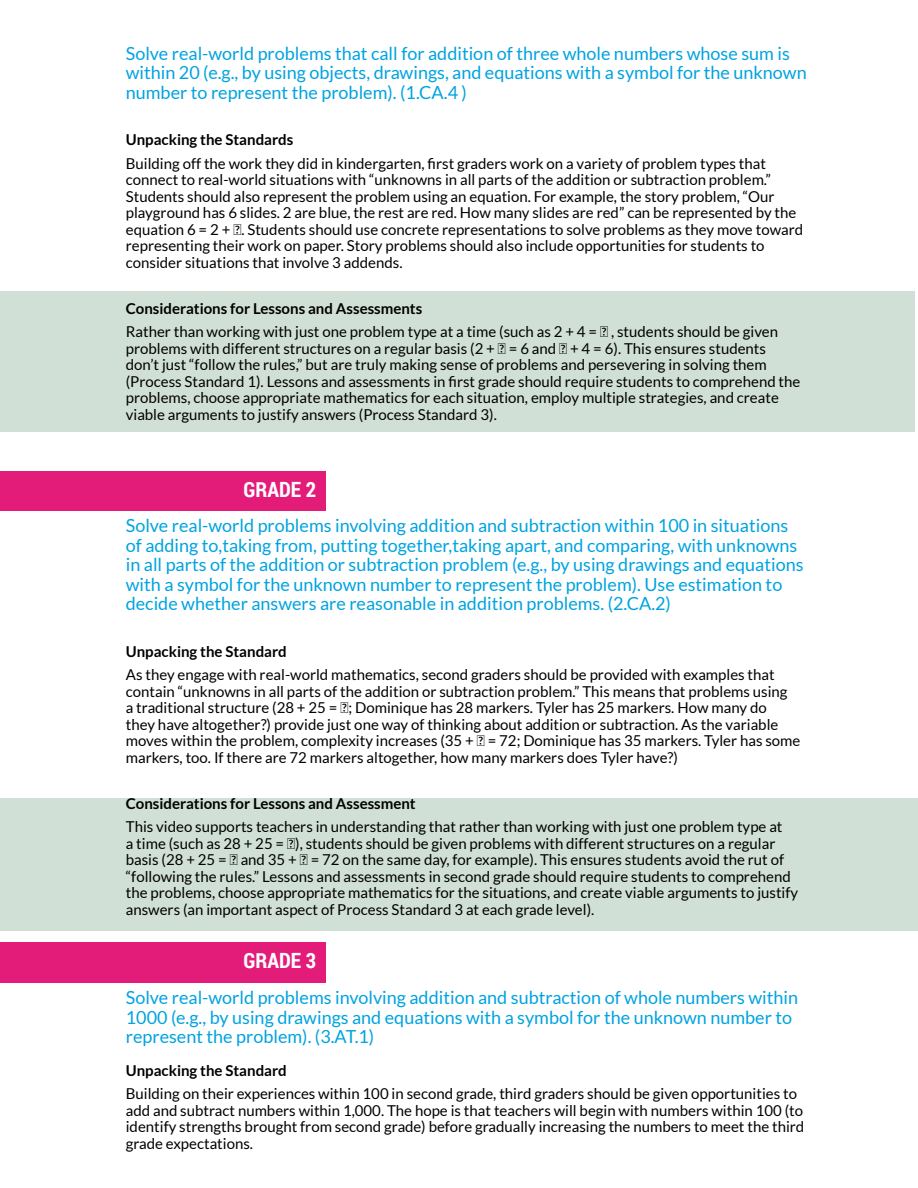
<style>
.page{position:relative;width:918px;height:1188px;background:#fff}
.page>*{position:absolute;margin:0;border:0;box-sizing:border-box;transform-origin:0 0}
.t1{font:700 21px "Roboto Condensed";color:#fff}
.t2{font:18px/19.5px "Lato";color:#00a3e0}
.t3{font:15px/16.5px "Lato";color:#000}
.t4{font:700 15px "Lato";color:#000}
</style>
<div class="page">
<div style="left:0;top:798px;width:918px;height:133px;background:#d1e0d7"></div>
<div style="left:0;top:291px;width:915px;height:141px;background:#d1e0d7"></div>
<div style="left:0;top:471px;width:325px;height:39px;background:#e31c79"></div>
<div style="left:0;top:942px;width:325px;height:40px;background:#e31c79"></div>
<p class="t2" style="left:126px;top:43px;width:682px">Solve real-world problems that call for addition of three whole numbers whose sum is within 20 (e.g., by using objects, drawings, and equations with a symbol for the unknown number to represent the problem). (1.CA.4 )</p>
<p class="t4" style="left:126px;top:131px;width:169px">Unpacking the Standards</p>
<p class="t3" style="left:126px;top:155px;width:679px">Building off the work they did in kindergarten, first graders work on a variety of problem types that connect to real-world situations with “unknowns in all parts of the addition or subtraction problem.” Students should also represent the problem using an equation. For example, the story problem, “Our playground has 6 slides. 2 are blue, the rest are red. How many slides are red” can be represented by the equation 6 = 2 + ⬚. Students should use concrete representations to solve problems as they move toward representing their work on paper. Story problems should also include opportunities for students to consider situations that involve 3 addends.</p>
<p class="t4" style="left:126px;top:300px;width:298px">Considerations for Lessons and Assessments</p>
<p class="t3" style="left:126px;top:324px;width:676px">Rather than working with just one problem type at a time (such as 2 + 4 = ⬚ , students should be given problems with different structures on a regular basis (2 + ⬚ = 6 and ⬚ + 4 = 6). This ensures students don’t just “follow the rules,” but are truly making sense of problems and persevering in solving them (Process Standard 1). Lessons and assessments in first grade should require students to comprehend the problems, choose appropriate mathematics for each situation, employ multiple strategies, and create viable arguments to justify answers (Process Standard 3).</p>
<h1 class="t1" style="left:243px;top:475px;width:74px">GRADE 2</h1>
<p class="t2" style="left:126px;top:516px;width:679px">Solve real-world problems involving addition and subtraction within 100 in situations of adding to,taking from, putting together,taking apart, and comparing, with unknowns in all parts of the addition or subtraction problem (e.g., by using drawings and equations with a symbol for the unknown number to represent the problem). Use estimation to decide whether answers are reasonable in addition problems. (2.CA.2)</p>
<p class="t4" style="left:126px;top:643px;width:162px">Unpacking the Standard</p>
<p class="t3" style="left:126px;top:666px;width:676px">As they engage with real-world mathematics, second graders should be provided with examples that contain “unknowns in all parts of the addition or subtraction problem.” This means that problems using<br>a traditional structure (28 + 25 = ⬚; Dominique has 28 markers. Tyler has 25 markers. How many do<br>they have altogether?) provide just one way of thinking about addition or subtraction. As the variable moves within the problem, complexity increases (35 + ⬚ = 72; Dominique has 35 markers. Tyler has some markers, too. If there are 72 markers altogether, how many markers does Tyler have?)</p>
<p class="t4" style="left:126px;top:795px;width:291px">Considerations for Lessons and Assessment</p>
<p class="t3" style="left:126px;top:819px;width:674px">This video supports teachers in understanding that rather than working with just one problem type at<br>a time (such as 28 + 25 = ⬚), students should be given problems with different structures on a regular basis (28 + 25 = ⬚ and 35 + ⬚ = 72 on the same day, for example). This ensures students avoid the rut of “following the rules.” Lessons and assessments in second grade should require students to comprehend the problems, choose appropriate mathematics for the situations, and create viable arguments to justify answers (an important aspect of Process Standard 3 at each grade level).</p>
<h1 class="t1" style="left:243px;top:946px;width:74px">GRADE 3</h1>
<p class="t2" style="left:126px;top:988px;width:674px">Solve real-world problems involving addition and subtraction of whole numbers within<br>1000 (e.g., by using drawings and equations with a symbol for the unknown number to represent the problem). (3.AT.1)</p>
<p class="t4" style="left:126px;top:1062px;width:162px">Unpacking the Standard</p>
<p class="t3" style="left:126px;top:1086px;width:680px">Building on their experiences within 100 in second grade, third graders should be given opportunities to add and subtract numbers within 1,000. The hope is that teachers will begin with numbers within 100 (to identify strengths brought from second grade) before gradually increasing the numbers to meet the third grade expectations.</p>
</div>
